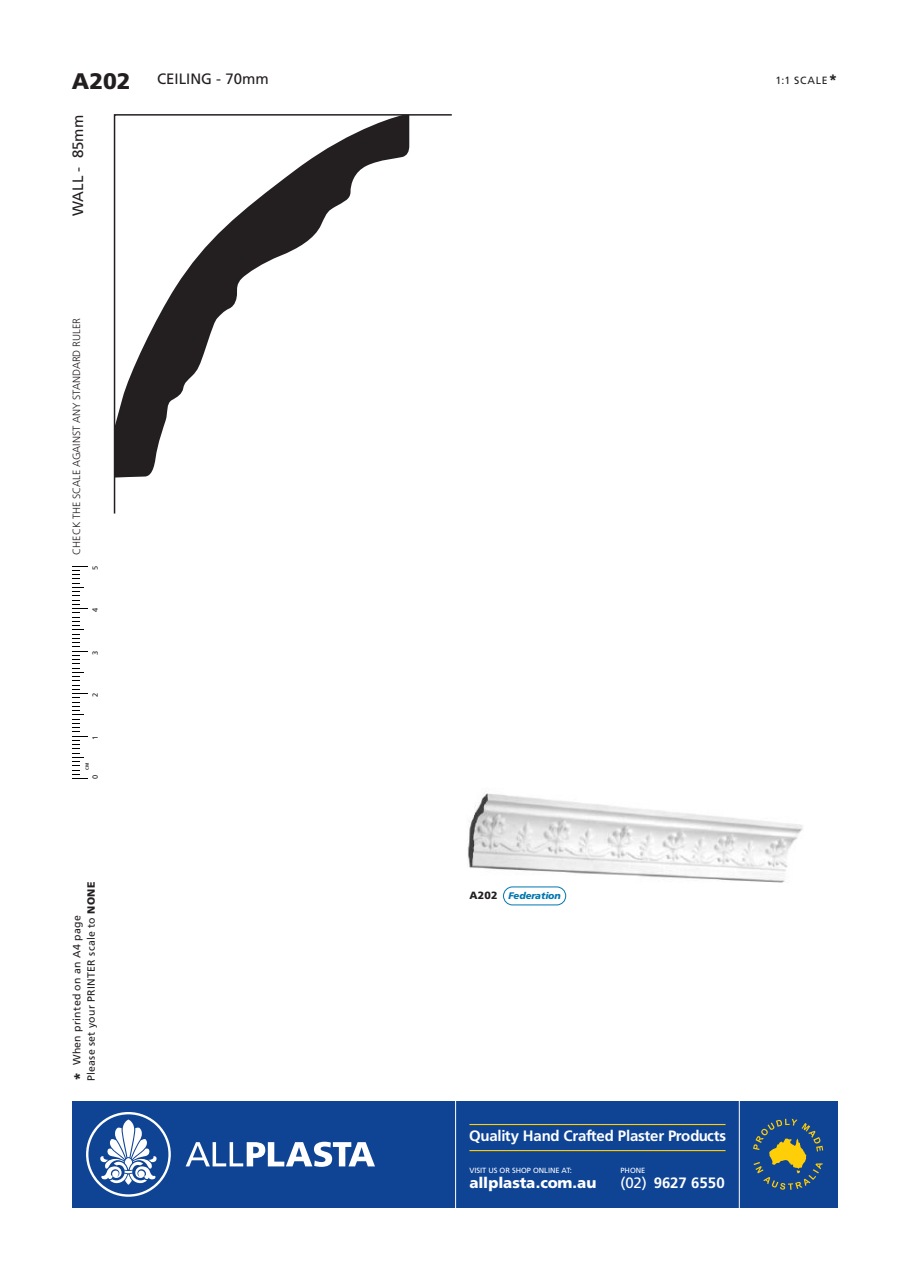
<style>
.page{position:relative;width:910px;height:1280px;background:#fff}
.page>*{position:absolute;margin:0;border:0;box-sizing:border-box;transform-origin:0 0}
.t1{font:900 22.5px "Frutiger";color:#231f20}
.t2{font:700 15px "Frutiger";letter-spacing:-.01em;color:#fff}
.t3{font:15px "Frutiger";color:#231f20}
.t4{font:900 15px "Frutiger";letter-spacing:-.01em;color:#fff}
.t5{font:10.5px/14.4px "Frutiger";letter-spacing:.025em;color:#231f20}
.t6{font:300 10.5px "Frutiger";letter-spacing:-.005em;color:#231f20}
.t7{font:900 10.5px "Frutiger";color:#231f20}
.t8{font:italic 900 9.6px "Frutiger";color:#0077ae}
.t9{font:7.5px "Frutiger";letter-spacing:-.005em;color:#fff}
.t10{font:7.5px "Frutiger";color:#231f20}
.t11{font:700 4.5px "Frutiger";color:#231f20}
.s1{font-weight:900;font-size:15px}
.s2{font-weight:900}
.s3{font-weight:400}
</style>
<div class="page">
<img style="left:468px;top:792px;width:335px;height:114px">
<div style="left:72px;top:1101px;width:766px;height:107px;background:#0f4495"></div>
<svg style="left:72px;top:566px;width:16px;height:213px"></svg>
<svg style="left:753px;top:1119px;width:70px;height:71px"></svg>
<hr style="left:469px;top:1124px;width:257px;height:1px;background:#fece08">
<hr style="left:469px;top:1150px;width:257px;height:1px;background:#fece08">
<svg style="left:186px;top:1142px;width:189px;height:25px"></svg>
<svg style="left:86px;top:1112px;width:85px;height:85px"></svg>
<hr style="left:739px;top:1097px;width:1px;height:127px;background:#fff">
<hr style="left:455px;top:1097px;width:1px;height:127px;background:#fff">
<svg style="left:113px;top:114px;width:339px;height:400px"></svg>
<svg style="left:115px;top:115px;width:294px;height:363px"></svg>
<div style="left:503px;top:887px;width:63px;height:18px;background:#fff;border-radius:9px"></div>
<div style="left:503px;top:886px;width:63px;height:19px;border:1px solid #0077ae;border-radius:9px"></div>
<h1 class="t1" style="left:72px;top:68px;width:60px">A202</h1>
<h2 class="t3" style="left:69px;top:216px;width:103px;rotate:-90deg">WALL - 85mm</h2>
<h2 class="t3" style="left:157px;top:70px;width:113px">CEILING - 70mm</h2>
<p class="t5" style="left:775px;top:73px;width:64px">1:1 SCALE<span class="s1">*</span></p>
<p class="t6" style="left:71px;top:555px;width:238px;rotate:-90deg">CHECK THE SCALE AGAINST ANY STANDARD RULER</p>
<p class="t10" style="left:91px;top:569px;width:6px;rotate:-90deg">5</p>
<p class="t10" style="left:91px;top:612px;width:6px;rotate:-90deg">4</p>
<p class="t10" style="left:91px;top:654px;width:6px;rotate:-90deg">3</p>
<p class="t10" style="left:91px;top:697px;width:6px;rotate:-90deg">2</p>
<p class="t10" style="left:91px;top:739px;width:6px;rotate:-90deg">1</p>
<p class="t11" style="left:85px;top:770px;width:8px;rotate:-90deg">CM</p>
<p class="t10" style="left:91px;top:779px;width:6px;rotate:-90deg">0</p>
<p class="t5" style="left:69px;top:1081px;width:201px;rotate:-90deg"><span class="s1">*</span> When printed on an A4 page<br>Please set your PRINTER scale to <span class="s2">NONE</span></p>
<p class="t7" style="left:469px;top:889px;width:30px">A202</p>
<p class="t8" style="left:508px;top:890px;width:54px">Federation</p>
<h2 class="t2" style="left:469px;top:1127px;width:258px">Quality Hand Crafted Plaster Products</h2>
<p class="t9" style="left:469px;top:1165px;width:104px">VISIT US OR SHOP ONLINE AT:</p>
<h2 class="t4" style="left:469px;top:1173px;width:128px">allplasta.com.au</h2>
<p class="t9" style="left:621px;top:1165px;width:26px">PHONE</p>
<h2 class="t2" style="left:621px;top:1174px;width:106px"><span class="s3">(02)</span> 9627 6550</h2>
</div>
